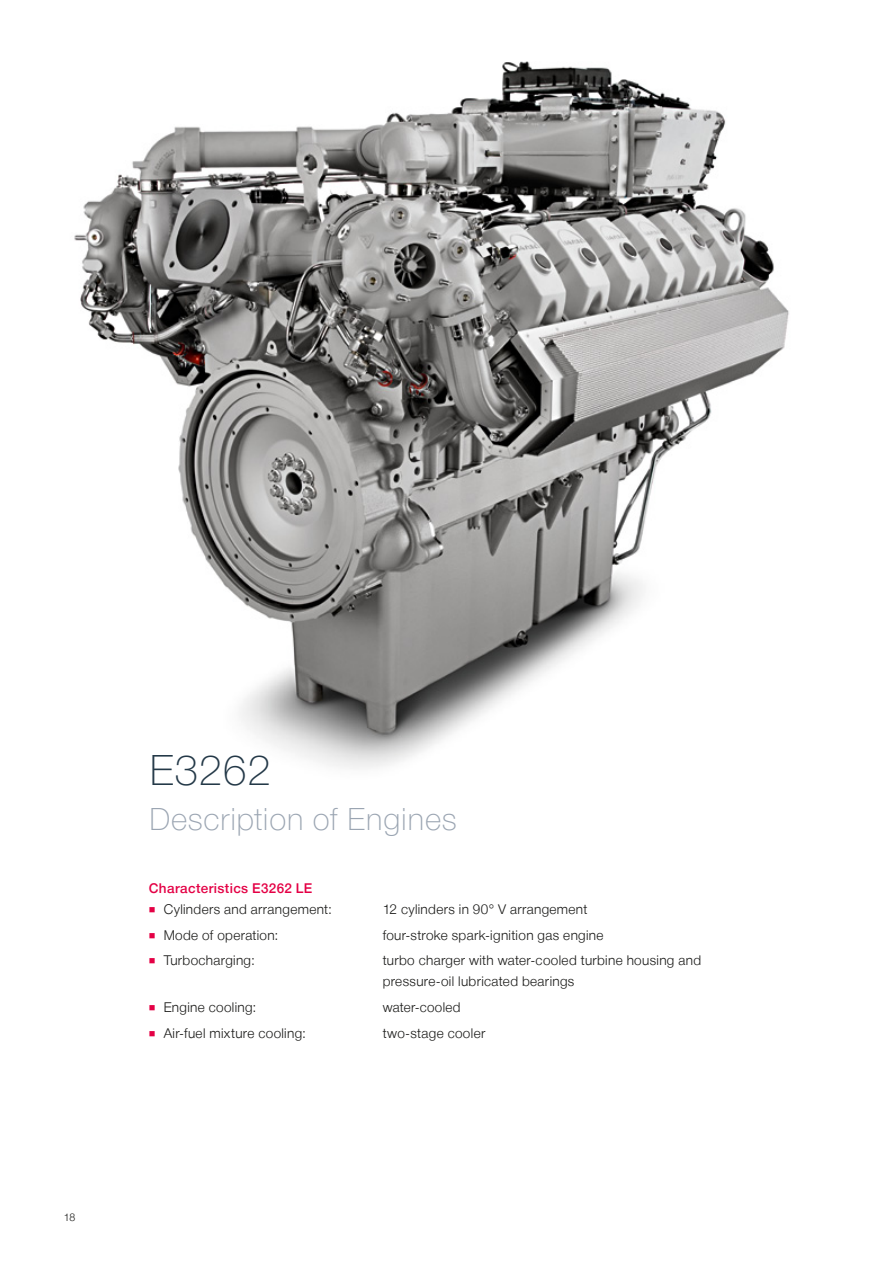
<style>
.page{position:relative;width:893px;height:1263px;background:#fff}
.page>*{position:absolute;margin:0;border:0;box-sizing:border-box;transform-origin:0 0}
._011_HEAD_inside_ant{font:100 45px "MAN Global";letter-spacing:-.02em;color:#243948}
._021_SUBHEAD_1_insid{font:100 33px "MAN Global";color:#9ba5b2}
.t1{font:300 13.5px/21px "Man Global Pro";letter-spacing:.025em;color:#1a1a18}
._03_Copy_Head_red_A4{font:500 13.5px "Man Global Pro";letter-spacing:.025em;color:#e40045}
.t2{font:300 10.5px "Man Global Pro";color:#1a1a18}
.s1{color:#e40045}
</style>
<div class="page">
<img style="left:74px;top:61px;width:715px;height:708px">
<p class="t2" style="left:64px;top:1211px;width:13px">18</p>
<p class="_011_HEAD_inside_ant" style="left:149px;top:743px;width:124px">E3262</p>
<p class="_021_SUBHEAD_1_insid" style="left:149px;top:799px;width:310px">Description of Engines</p>
<p class="_03_Copy_Head_red_A4" style="left:149px;top:880px;width:165px">Characteristics E3262 LE</p>
<p class="t1" style="left:149px;top:899px;width:185px"><span class="s1">■</span> Cylinders and arrangement:</p>
<p class="t1" style="left:383px;top:899px;width:206px">12 cylinders in 90° V arrangement</p>
<p class="t1" style="left:149px;top:924px;width:131px"><span class="s1">■</span> Mode of operation:</p>
<p class="t1" style="left:383px;top:924px;width:222px">four-stroke spark-ignition gas engine</p>
<p class="t1" style="left:149px;top:950px;width:108px"><span class="s1">■</span> Turbocharging:</p>
<p class="t1" style="left:383px;top:950px;width:320px">turbo charger with water-cooled turbine housing and pressure-oil lubricated bearings</p>
<p class="t1" style="left:149px;top:997px;width:109px"><span class="s1">■</span> Engine cooling:</p>
<p class="t1" style="left:383px;top:997px;width:79px">water-cooled</p>
<p class="t1" style="left:149px;top:1022px;width:159px"><span class="s1">■</span> Air-fuel mixture cooling:</p>
<p class="t1" style="left:383px;top:1022px;width:104px">two-stage cooler</p>
</div>
